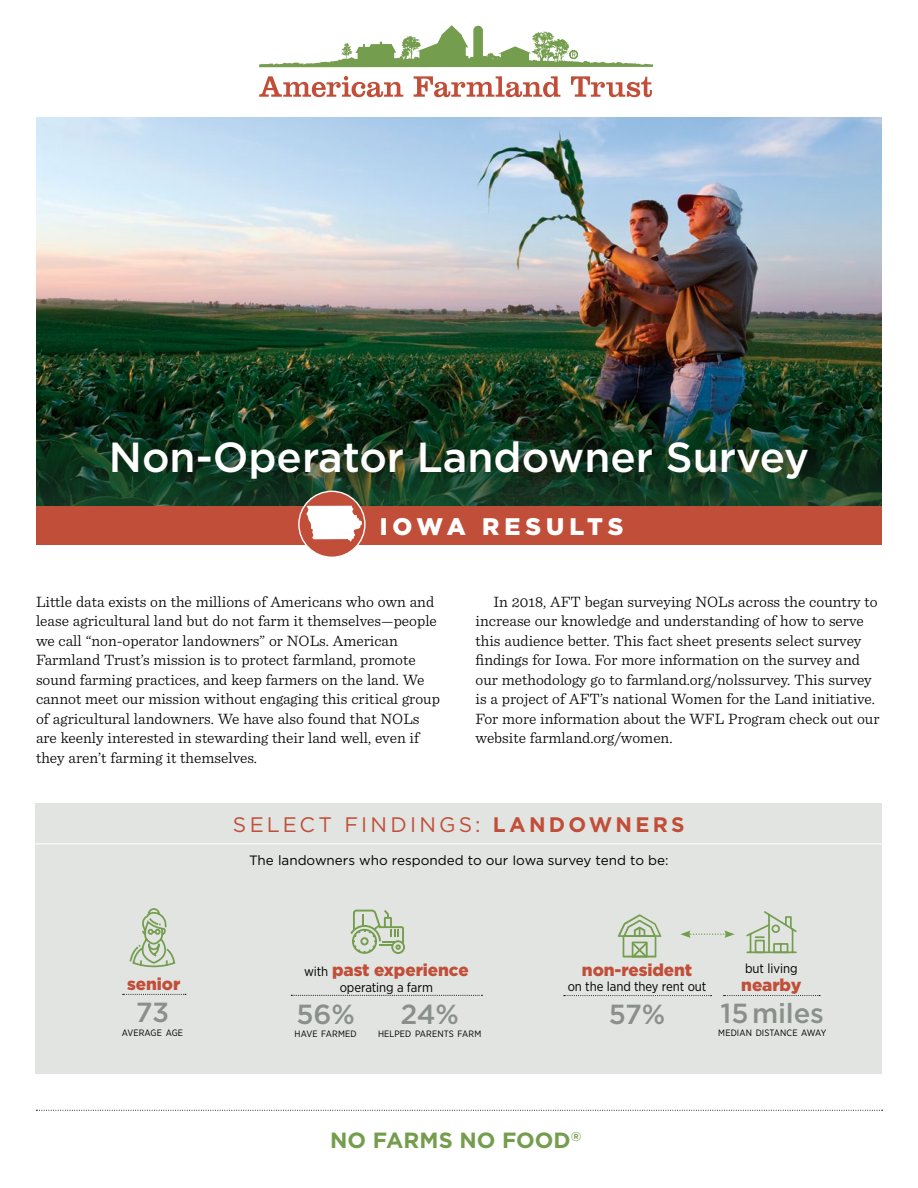
<style>
.page{position:relative;width:918px;height:1188px;background:#fff}
.page>*{position:absolute;margin:0;border:0;box-sizing:border-box;transform-origin:0 0}
.t1{font:500 42px "Gotham";color:#fff}
.t2{font:500 27.6px "Gotham";letter-spacing:-.005em;color:#8a9089}
.t3{font:900 24px "Gotham";letter-spacing:.205em;color:#fff}
.t4{font:700 21.9px "Gotham";letter-spacing:.005em;color:#749d4e}
.t5{font:21px "Gotham";letter-spacing:.15em;color:#c14e38}
.t6{font:900 17.1px "Gotham";letter-spacing:-.005em;color:#c14e38}
.t7{font:300 15.75px/19.5px "Sentinel";color:#000}
.t8{font:13.5px "Gotham";color:#000}
.t9{font:13.2px "Gotham Narrow";letter-spacing:-.005em;color:#000}
.t10{font:9.15px "Gotham Narrow";letter-spacing:.015em;color:#000}
.s1{font-weight:700}
.s2{font-family:"Gotham Narrow";font-weight:400;font-size:13.2px;color:#000}
</style>
<div class="page">
<img style="left:36px;top:117px;width:846px;height:299px">
<svg style="left:36px;top:416px;width:846px;height:90px"></svg>
<div style="left:36px;top:506px;width:846px;height:39px;background:#c14e38"></div>
<div style="left:97px;top:427px;width:734px;height:76px;background:#000;opacity:.25"></div>
<svg style="left:36px;top:1110px;width:847px;height:1px"></svg>
<svg style="left:259px;top:76px;width:144px;height:21px"></svg>
<svg style="left:414px;top:76px;width:146px;height:21px"></svg>
<svg style="left:571px;top:76px;width:81px;height:21px"></svg>
<svg style="left:259px;top:25px;width:394px;height:42px"></svg>
<div style="left:36px;top:803px;width:846px;height:271px;background:#e1e4e1"></div>
<hr style="left:27px;top:843px;width:855px;height:1px;background:#fff">
<svg style="left:129px;top:908px;width:47px;height:60px"></svg>
<svg style="left:123px;top:994px;width:63px;height:1px"></svg>
<svg style="left:291px;top:995px;width:191px;height:1px"></svg>
<svg style="left:350px;top:910px;width:55px;height:44px"></svg>
<svg style="left:680px;top:930px;width:55px;height:8px"></svg>
<svg style="left:564px;top:995px;width:148px;height:1px"></svg>
<svg style="left:618px;top:914px;width:43px;height:44px"></svg>
<svg style="left:724px;top:995px;width:96px;height:1px"></svg>
<svg style="left:746px;top:911px;width:51px;height:43px"></svg>
<svg style="left:299px;top:491px;width:66px;height:66px"></svg>
<div style="left:298px;top:491px;width:68px;height:67px;border:1px solid #fff;border-radius:50%"></div>
<svg style="left:306px;top:506px;width:56px;height:36px"></svg>
<h1 class="t1" style="left:109px;top:434px;width:702px">Non-Operator Landowner Survey</h1>
<h3 class="t3" style="left:380px;top:512px;width:245px">IOWA RESULTS</h3>
<p class="t7" style="left:36px;top:591px;width:405px">Little data exists on the millions of Americans who own and lease agricultural land but do not farm it themselves—people we call “non-operator landowners” or NOLs. American Farmland Trust’s mission is to protect farmland, promote sound farming practices, and keep farmers on the land. We cannot meet our mission without engaging this critical group of agricultural landowners. We have also found that NOLs are keenly interested in stewarding their land well, even if they aren’t farming it themselves.</p>
<p class="t7" style="left:476px;top:591px;width:406px;text-indent:18px">In 2018, AFT began surveying NOLs across the country to increase our knowledge and understanding of how to serve this audience better. This fact sheet presents select survey findings for Iowa. For more information on the survey and our methodology go to farmland.org/nolssurvey. This survey is a project of AFT’s national Women for the Land initiative.<br>For more information about the WFL Program check out our website farmland.org/women.</p>
<p class="t6" style="left:127px;top:974px;width:55px">senior</p>
<h2 class="t2" style="left:136px;top:997px;width:35px">73</h2>
<p class="t10" style="left:122px;top:1027px;width:63px">AVERAGE AGE</p>
<h3 class="t5" style="left:233px;top:813px;width:453px">SELECT FINDINGS: <span class="s1">LANDOWNERS</span></h3>
<p class="t8" style="left:249px;top:853px;width:421px">The landowners who responded to our Iowa survey tend to be:</p>
<p class="t6" style="left:304px;top:960px;width:166px"><span class="s2">with</span> past experience</p>
<p class="t9" style="left:340px;top:979px;width:95px">operating a farm</p>
<h2 class="t2" style="left:296px;top:999px;width:60px">56%</h2>
<p class="t10" style="left:295px;top:1028px;width:63px">HAVE FARMED</p>
<h2 class="t2" style="left:401px;top:999px;width:60px">24%</h2>
<p class="t10" style="left:378px;top:1028px;width:105px">HELPED PARENTS FARM</p>
<p class="t6" style="left:582px;top:960px;width:112px">non-resident</p>
<p class="t9" style="left:568px;top:979px;width:140px">on the land they rent out</p>
<h2 class="t2" style="left:609px;top:999px;width:58px">57%</h2>
<p class="t9" style="left:745px;top:960px;width:54px">but living</p>
<p class="t6" style="left:741px;top:975px;width:62px">nearby</p>
<h2 class="t2" style="left:721px;top:997px;width:105px">15 miles</h2>
<p class="t10" style="left:718px;top:1027px;width:110px">MEDIAN DISTANCE AWAY</p>
<h3 class="t4" style="left:330px;top:1127px;width:253px">NO FARMS NO FOOD<sup>®</sup></h3>
</div>
